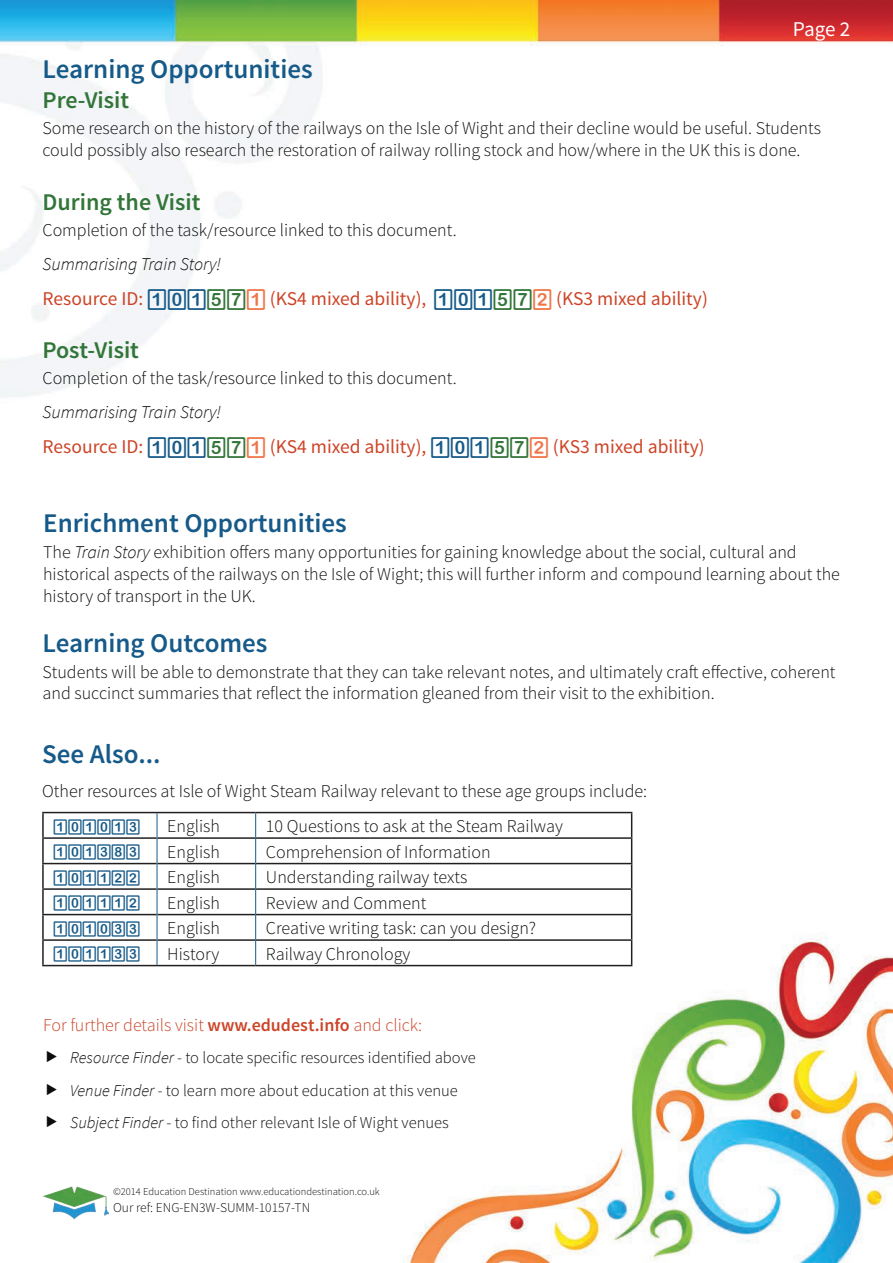
<style>
.page{position:relative;width:893px;height:1263px;background:#fff}
.page>*{position:absolute;margin:0;border:0;box-sizing:border-box;transform-origin:0 0}
.t1{font:600 27px "Source Sans Pro";color:#165a89}
.t2{font:600 24px "Source Sans Pro";color:#327538}
.t3{font:21px "Source Sans Pro";color:#fff}
.t4{font:19.5px "Source Sans Pro";color:#cc4427}
.t5{font:300 18px/21.6px "Source Sans Pro";color:#0c0d0d}
.t6{font:300 18px "Source Sans Pro";color:#cc4427}
.t7{font:italic 300 18px "Source Sans Pro";color:#0c0d0d}
.t8{font:300 16.5px/32.5px "Source Sans Pro";color:#0c0d0d}
.t9{font:16.5px "D3 Round Squarism";color:#165a89}
.t10{font:300 13.5px "Source Sans Pro";color:#0c0d0d}
.t11{font:300 10.5px "Source Sans Pro";color:#0c0d0d}
.s1{font-family:"D3 Round Squarism";font-size:22.5px;color:#165a89}
.s2{font-family:"D3 Round Squarism";font-size:22.5px;color:#327538}
.s3{font-family:"D3 Round Squarism";font-size:22.5px;color:#ef7549}
.s4{font-style:italic}
.s5{font-weight:600}
</style>
<div class="page">
<img style="left:0;top:0;width:893px;height:1263px">
<img style="left:43px;top:1186px;width:66px;height:33px">
<hr style="left:42px;top:812px;width:115px;height:1px;background:#231f20">
<hr style="left:42px;top:813px;width:2px;height:24px;background:#231f20">
<hr style="left:157px;top:812px;width:99px;height:1px;background:#231f20">
<hr style="left:256px;top:812px;width:376px;height:1px;background:#231f20">
<hr style="left:42px;top:837px;width:115px;height:2px;background:#231f20">
<hr style="left:42px;top:839px;width:2px;height:24px;background:#231f20">
<hr style="left:157px;top:837px;width:98px;height:2px;background:#231f20">
<hr style="left:256px;top:837px;width:376px;height:2px;background:#231f20">
<hr style="left:42px;top:863px;width:115px;height:1px;background:#231f20">
<hr style="left:42px;top:864px;width:2px;height:24px;background:#231f20">
<hr style="left:157px;top:863px;width:98px;height:1px;background:#231f20">
<hr style="left:256px;top:863px;width:376px;height:1px;background:#231f20">
<hr style="left:42px;top:888px;width:115px;height:2px;background:#231f20">
<hr style="left:42px;top:890px;width:2px;height:24px;background:#231f20">
<hr style="left:157px;top:888px;width:98px;height:2px;background:#231f20">
<hr style="left:256px;top:888px;width:376px;height:2px;background:#231f20">
<hr style="left:42px;top:914px;width:115px;height:1px;background:#231f20">
<hr style="left:42px;top:915px;width:2px;height:24px;background:#231f20">
<hr style="left:157px;top:914px;width:98px;height:1px;background:#231f20">
<hr style="left:256px;top:914px;width:376px;height:1px;background:#231f20">
<hr style="left:42px;top:939px;width:115px;height:2px;background:#231f20">
<hr style="left:42px;top:941px;width:2px;height:24px;background:#231f20">
<hr style="left:157px;top:939px;width:98px;height:2px;background:#231f20">
<hr style="left:256px;top:939px;width:376px;height:2px;background:#231f20">
<svg style="left:631px;top:813px;width:1px;height:152px"></svg>
<hr style="left:42px;top:965px;width:115px;height:1px;background:#231f20">
<hr style="left:157px;top:965px;width:99px;height:1px;background:#231f20">
<hr style="left:256px;top:965px;width:376px;height:1px;background:#231f20">
<svg style="left:157px;top:813px;width:1px;height:152px"></svg>
<svg style="left:255px;top:813px;width:1px;height:152px"></svg>
<svg style="left:47px;top:1051px;width:10px;height:11px"></svg>
<svg style="left:47px;top:1083px;width:10px;height:12px"></svg>
<svg style="left:47px;top:1116px;width:10px;height:11px"></svg>
<p class="t3" style="left:793px;top:16px;width:59px">Page 2</p>
<h1 class="t1" style="left:43px;top:52px;width:272px">Learning Opportunities</h1>
<h2 class="t2" style="left:43px;top:85px;width:88px">Pre-Visit</h2>
<p class="t5" style="left:43px;top:118px;width:780px">Some research on the history of the railways on the Isle of Wight and their decline would be useful. Students could possibly also research the restoration of railway rolling stock and how/where in the UK this is done.</p>
<h2 class="t2" style="left:43px;top:187px;width:160px">During the Visit</h2>
<p class="t5" style="left:43px;top:219px;width:416px">Completion of the task/resource linked to this document.</p>
<p class="t7" style="left:43px;top:254px;width:180px">Summarising Train Story!</p>
<p class="t4" style="left:43px;top:286px;width:667px">Resource ID: <span class="s1">101</span><span class="s2">57</span><span class="s3">1</span> (KS4 mixed ability), <span class="s1">101</span><span class="s2">57</span><span class="s3">2</span> (KS3 mixed ability)</p>
<h2 class="t2" style="left:43px;top:335px;width:98px">Post-Visit</h2>
<p class="t5" style="left:43px;top:367px;width:416px">Completion of the task/resource linked to this document.</p>
<p class="t7" style="left:43px;top:401px;width:180px">Summarising Train Story!</p>
<p class="t4" style="left:43px;top:434px;width:664px">Resource ID: <span class="s1">101</span><span class="s2">57</span><span class="s3">1</span> (KS4 mixed ability), <span class="s1">101</span><span class="s2">57</span><span class="s3">2</span> (KS3 mixed ability)</p>
<h1 class="t1" style="left:43px;top:506px;width:305px">Enrichment Opportunities</h1>
<p class="t5" style="left:43px;top:542px;width:798px">The <span class="s4">Train Story</span> exhibition offers many opportunities for gaining knowledge about the social, cultural and historical aspects of the railways on the Isle of Wight; this will further inform and compound learning about the history of transport in the UK.</p>
<h1 class="t1" style="left:43px;top:626px;width:227px">Learning Outcomes</h1>
<p class="t5" style="left:43px;top:661px;width:794px">Students will be able to demonstrate that they can take relevant notes, and ultimately craft effective, coherent and succinct summaries that reflect the information gleaned from their visit to the exhibition.</p>
<h1 class="t1" style="left:42px;top:737px;width:120px">See Also...</h1>
<p class="t5" style="left:42px;top:781px;width:606px">Other resources at Isle of Wight Steam Railway relevant to these age groups include:</p>
<p class="t9" style="left:53px;top:818px;width:89px">101013</p>
<p class="t5" style="left:167px;top:815px;width:54px">English</p>
<p class="t5" style="left:266px;top:815px;width:298px">10 Questions to ask at the Steam Railway</p>
<p class="t9" style="left:53px;top:844px;width:89px">101383</p>
<p class="t5" style="left:167px;top:841px;width:54px">English</p>
<p class="t5" style="left:266px;top:841px;width:226px">Comprehension of Information</p>
<p class="t9" style="left:53px;top:869px;width:89px">101122</p>
<p class="t5" style="left:167px;top:866px;width:54px">English</p>
<p class="t5" style="left:266px;top:866px;width:203px">Understanding railway texts</p>
<p class="t9" style="left:53px;top:895px;width:89px">101112</p>
<p class="t5" style="left:167px;top:892px;width:54px">English</p>
<p class="t5" style="left:266px;top:892px;width:162px">Review and Comment</p>
<p class="t9" style="left:53px;top:920px;width:89px">101033</p>
<p class="t5" style="left:167px;top:917px;width:54px">English</p>
<p class="t5" style="left:266px;top:917px;width:272px">Creative writing task: can you design?</p>
<p class="t9" style="left:53px;top:946px;width:89px">101133</p>
<p class="t5" style="left:167px;top:943px;width:54px">History</p>
<p class="t5" style="left:266px;top:943px;width:146px">Railway Chronology</p>
<p class="t6" style="left:43px;top:1014px;width:380px">For further details visit <span class="s5">www.edudest.info</span> and click:</p>
<p class="t8" style="left:70px;top:1041px;width:407px"><span class="s4">Resource Finder</span> - to locate specific resources identified above<br><span class="s4">Venue Finder</span> - to learn more about education at this venue<br><span class="s4">Subject Finder</span> - to find other relevant Isle of Wight venues</p>
<p class="t11" style="left:113px;top:1185px;width:268px">©2014 Education Destination www.educationdestination.co.uk</p>
<p class="t10" style="left:113px;top:1199px;width:199px">Our ref: ENG-EN3W-SUMM-10157-TN</p>
</div>
